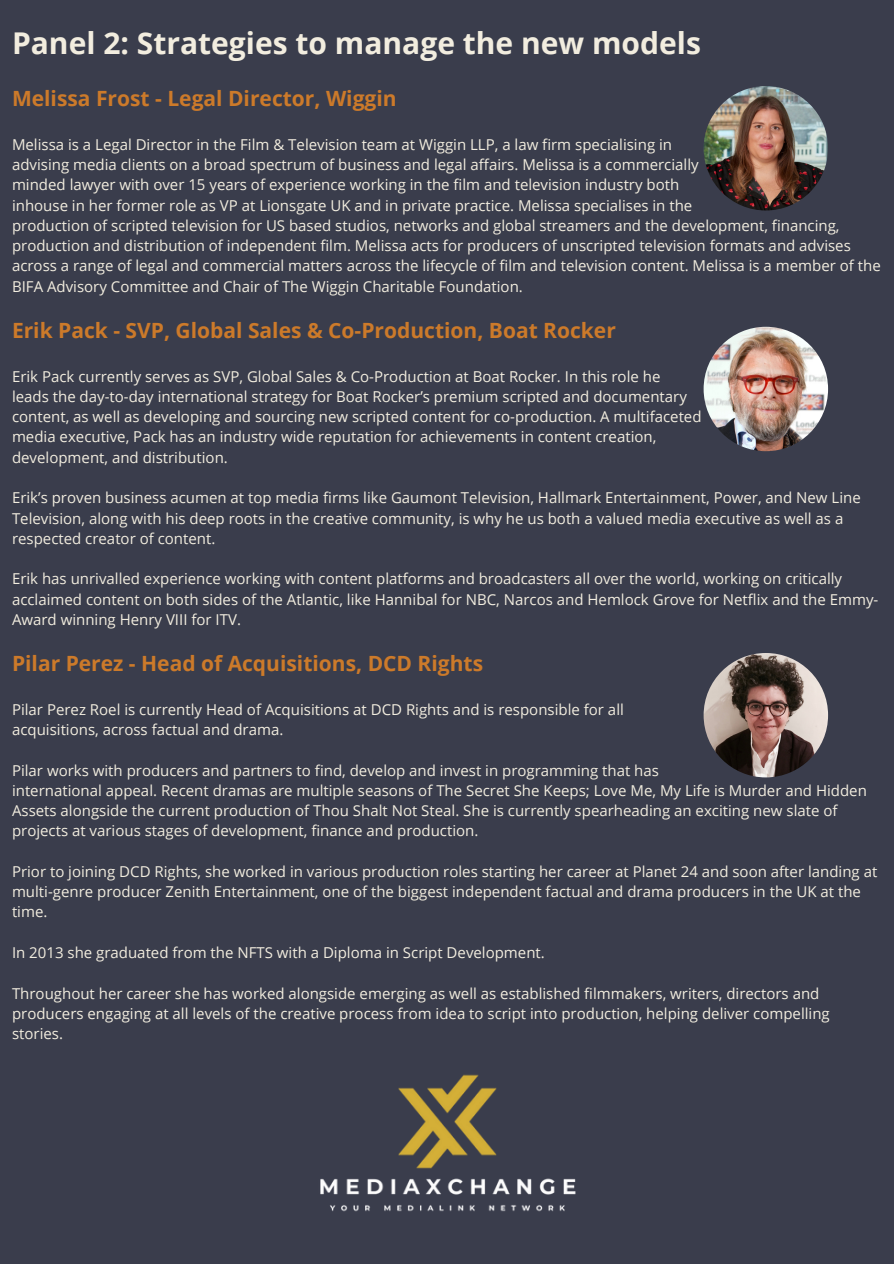
<style>
.page{position:relative;width:894px;height:1264px;background:#fff}
.page>*{position:absolute;margin:0;border:0;box-sizing:border-box;transform-origin:0 0}
.t1{font:700 30px "Open Sans";color:#f2eddf}
.t2{font:700 21px "Open Sans";color:#cc7a2a}
.t3{font:15px/20.2px "Open Sans";color:#f2eddf}
</style>
<div class="page">
<div style="left:0;top:0;width:893px;height:1263px;background:#3a3d4c"></div>
<img style="left:703px;top:327px;width:124px;height:124px;border-radius:50%">
<img style="left:320px;top:1074px;width:256px;height:138px">
<img style="left:703px;top:653px;width:124px;height:124px;border-radius:50%">
<img style="left:703px;top:86px;width:124px;height:124px;border-radius:50%">
<h1 class="t1" style="left:12px;top:22px;width:690px">Panel 2: Strategies to manage the new models</h1>
<h2 class="t2" style="left:12px;top:83px;width:386px">Melissa Frost - Legal Director, Wiggin</h2>
<p class="t3" style="left:12px;top:134px;width:661px">Melissa is a Legal Director in the Film &amp; Television team at Wiggin LLP, a law firm specialising in</p>
<p class="t3" style="left:12px;top:154px;width:688px">advising media clients on a broad spectrum of business and legal affairs. Melissa is a commercially</p>
<p class="t3" style="left:12px;top:174px;width:668px">minded lawyer with over 15 years of experience working in the film and television industry both</p>
<p class="t3" style="left:12px;top:195px;width:681px">inhouse in her former role as VP at Lionsgate UK and in private practice. Melissa specialises in the</p>
<p class="t3" style="left:12px;top:215px;width:870px">production of scripted television for US based studios, networks and global streamers and the development, financing, production and distribution of independent film. Melissa acts for producers of unscripted television formats and advises across a range of legal and commercial matters across the lifecycle of film and television content. Melissa is a member of the BIFA Advisory Committee and Chair of The Wiggin Charitable Foundation.</p>
<h2 class="t2" style="left:12px;top:315px;width:605px">Erik Pack - SVP, Global Sales &amp; Co-Production, Boat Rocker</h2>
<p class="t3" style="left:12px;top:366px;width:649px">Erik Pack currently serves as SVP, Global Sales &amp; Co-Production at Boat Rocker. In this role he</p>
<p class="t3" style="left:12px;top:386px;width:676px">leads the day-to-day international strategy for Boat Rocker’s premium scripted and documentary</p>
<p class="t3" style="left:12px;top:406px;width:690px">content, as well as developing and sourcing new scripted content for co-production. A multifaceted</p>
<p class="t3" style="left:12px;top:426px;width:645px">media executive, Pack has an industry wide reputation for achievements in content creation,</p>
<p class="t3" style="left:12px;top:447px;width:217px">development, and distribution.</p>
<p class="t3" style="left:12px;top:487px;width:850px">Erik’s proven business acumen at top media firms like Gaumont Television, Hallmark Entertainment, Power, and New Line<br>Television, along with his deep roots in the creative community, is why he us both a valued media executive as well as a respected creator of content.</p>
<p class="t3" style="left:12px;top:568px;width:867px">Erik has unrivalled experience working with content platforms and broadcasters all over the world, working on critically acclaimed content on both sides of the Atlantic, like Hannibal for NBC, Narcos and Hemlock Grove for Netflix and the Emmy-<br>Award winning Henry VIII for ITV.</p>
<h2 class="t2" style="left:12px;top:648px;width:472px">Pilar Perez - Head of Acquisitions, DCD Rights</h2>
<p class="t3" style="left:12px;top:699px;width:613px">Pilar Perez Roel is currently Head of Acquisitions at DCD Rights and is responsible for all</p>
<p class="t3" style="left:12px;top:719px;width:273px">acquisitions, across factual and drama.</p>
<p class="t3" style="left:12px;top:759px;width:648px">Pilar works with producers and partners to find, develop and invest in programming that has</p>
<p class="t3" style="left:12px;top:780px;width:856px">international appeal. Recent dramas are multiple seasons of The Secret She Keeps; Love Me, My Life is Murder and Hidden<br>Assets alongside the current production of Thou Shalt Not Steal. She is currently spearheading an exciting new slate of projects at various stages of development, finance and production.</p>
<p class="t3" style="left:12px;top:861px;width:866px">Prior to joining DCD Rights, she worked in various production roles starting her career at Planet 24 and soon after landing at multi-genre producer Zenith Entertainment, one of the biggest independent factual and drama producers in the UK at the time.</p>
<p class="t3" style="left:12px;top:942px;width:534px">In 2013 she graduated from the NFTS with a Diploma in Script Development.</p>
<p class="t3" style="left:12px;top:982px;width:819px">Throughout her career she has worked alongside emerging as well as established filmmakers, writers, directors and producers engaging at all levels of the creative process from idea to script into production, helping deliver compelling stories.</p>
</div>
